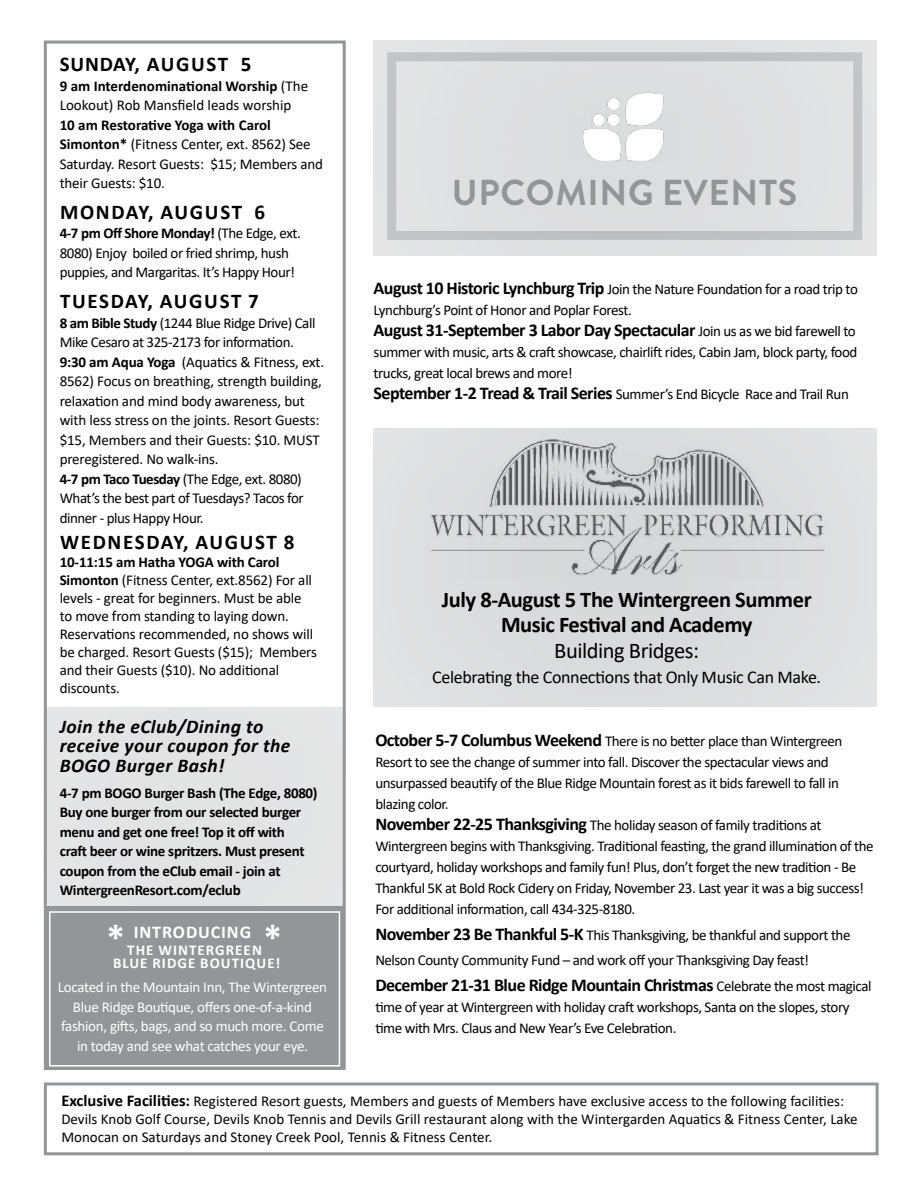
<style>
.page{position:relative;width:918px;height:1188px;background:#fff}
.page>*{position:absolute;margin:0;border:0;box-sizing:border-box;transform-origin:0 0}
.t1{font:700 37.5px "Calibri";color:#fff}
.t2{font:700 36px "Brandon Grotesque";letter-spacing:.02em;color:#939598}
.t3{font:700 22.5px/25.5px "Calibri";letter-spacing:-.02em;color:#000;text-align:center}
.t4{font:22.5px "Calibri";letter-spacing:-.02em;color:#000}
.t5{font:700 21px "Calibri";letter-spacing:.08em;color:#000}
.t6{font:italic 700 19.5px/19.5px "Calibri";letter-spacing:.02em;color:#000}
.t7{font:700 18px "Calibri";letter-spacing:-.03em;color:#000}
.t8{font:18px "Calibri";letter-spacing:-.02em;color:#000}
.t9{font:700 18px "Calibri";letter-spacing:.05em;color:#fff}
.t10{font:15px/21px "Calibri";letter-spacing:-.03em;color:#000}
.t11{font:15px/18px "Calibri";letter-spacing:-.01em;color:#000}
.t12{font:15px/18px "Calibri";color:#000}
.t13{font:700 15px/19.5px "Calibri";letter-spacing:-.02em;color:#000}
.t14{font:15px/19.5px "Calibri";letter-spacing:-.02em;color:#fff;text-align:center}
.t15{font:700 15px "Calibri";letter-spacing:.07em;color:#fff}
.s1{font-weight:700}
.s2{font-weight:700;font-size:18px}
.s3{font-weight:400;font-size:15px}
.s4{font-weight:700;font-size:16.5px}
</style>
<div class="page">
<div style="left:31px;top:695px;width:328px;height:219px;background:#fff;opacity:.75"></div>
<div style="left:361px;top:416px;width:529px;height:291px;background:#fff;opacity:.75"></div>
<div style="left:46px;top:906px;width:299px;height:164px;background:#939598"></div>
<div style="left:44px;top:40px;width:302px;height:1030px;border:3px solid #939598"></div>
<div style="left:361px;top:28px;width:529px;height:229px;background:#fff;opacity:.75"></div>
<img style="left:574px;top:91px;width:101px;height:71px">
<img style="left:426px;top:431px;width:404px;height:147px">
<div style="left:44px;top:1082px;width:835px;height:73px;border:3px solid #939598"></div>
<div style="left:49px;top:911px;width:291px;height:156px;border:2px solid #fff"></div>
<h3 class="t5" style="left:60px;top:49px;width:193px">SUNDAY, August 5</h3>
<p class="t12" style="left:60px;top:75px;width:250px;line-height:19.5px"><span class="s1">9 am Interdenominational Worship</span> (The<br>Lookout) Rob Mansfield leads worship</p>
<p class="t11" style="left:60px;top:114px;width:265px;line-height:19.5px"><span class="s1">10 am Restorative Yoga with Carol Simonton*</span> (Fitness Center, ext. 8562) See Saturday. Resort Guests: $15; Members and their Guests: $10.</p>
<h3 class="t5" style="left:60px;top:197px;width:207px">Mon day, August 6</h3>
<p class="t10" style="left:60px;top:223px;width:243px;line-height:19.5px"><span class="s1">4-7 pm Off Shore Monday!</span> (The Edge, ext.<br>8080) Enjoy boiled or fried shrimp, hush puppies, and Margaritas. It’s Happy Hour!</p>
<h3 class="t5" style="left:60px;top:286px;width:200px">Tuesday, August 7</h3>
<p class="t10" style="left:60px;top:312px;width:266px;line-height:19.5px"><span class="s1">8 am Bible Study</span> (1244 Blue Ridge Drive) Call Mike Cesaro at 325-2173 for information.<br><span class="s1">9:30 am Aqua Yoga</span> (Aquatics &amp; Fitness, ext.<br>8562) Focus on breathing, strength building, relaxation and mind body awareness, but with less stress on the joints. Resort Guests: $15, Members and their Guests: $10. MUST preregistered. No walk-ins.<br><span class="s1">4-7 pm Taco Tuesday</span> (The Edge, ext. 8080)<br>What’s the best part of Tuesdays? Tacos for dinner - plus Happy Hour.</p>
<h3 class="t5" style="left:60px;top:527px;width:88px">Wedn esday</h3>
<h3 class="t5" style="left:183px;top:527px;width:41px">, August</h3>
<h3 class="t5" style="left:284px;top:527px;width:12px">8</h3>
<p class="t11" style="left:60px;top:552px;width:259px"><span class="s1">10-11:15 am Hatha YOGA with Carol Simonton</span> (Fitness Center, ext.8562) For all levels - great for beginners. Must be able to move from standing to laying down.<br>Reservations recommended, no shows will be charged. Resort Guests ($15); Members and their Guests ($10). No additional discounts.</p>
<h3 class="t6" style="left:60px;top:716px;width:232px">Join the eClub/Dining to receive your coupon for the<br>BOGO Burger Bash!</h3>
<p class="t13" style="left:60px;top:783px;width:259px">4-7 pm BOGO Burger Bash (The Edge, 8080)<br>Buy one burger from our selected burger menu and get one free! Top it off with<br>craft beer or wine spritzers. Must present coupon from the eClub email - join at WintergreenResort.com/eclub</p>
<h1 class="t1" style="left:106px;top:912px;width:20px">*</h1>
<h1 class="t1" style="left:263px;top:912px;width:20px">*</h1>
<p class="t15" style="left:113px;top:952px;width:169px">Blue Ridge Boutique!</p>
<p class="t9" style="left:134px;top:919px;width:119px">Introducing</p>
<p class="t15" style="left:127px;top:939px;width:89px">the Wintergr</p>
<p class="t15" style="left:235px;top:939px;width:26px">een</p>
<p class="t14" style="left:58px;top:977px;width:271px">Located in the Mountain Inn, The Wintergreen Blue Ridge Boutique, offers one-of-a-kind fashion, gifts, bags, and so much more. Come in today and see what catches your eye.</p>
<h2 class="t2" style="left:452px;top:167px;width:347px">UPCOMING EVENTS</h2>
<p class="t10" style="left:374px;top:279px;width:486px"><span class="s2">August 10 Historic Lynchburg Trip</span> Join the Nature Foundation for a road trip to<br>Lynchburg’s Point of Honor and Poplar Forest.</p>
<p class="t7" style="left:374px;top:318px;width:484px">August 31-September 3 Labor Day Spectacular <span class="s3">Join us as we bid farewell to</span></p>
<p class="t10" style="left:374px;top:342px;width:485px">summer with music, arts &amp; craft showcase, chairlift rides, Cabin Jam, block party, food trucks, great local brews and more!<br><span class="s2">September 1-2 Tread &amp; Trail Series</span> Summer’s End Bicycle Race and Trail Run</p>
<h3 class="t3" style="left:442px;top:586px;width:371px">July 8-August 5 The Wintergreen Summer<br>Music Festival and Academy</h3>
<h3 class="t4" style="left:554px;top:635px;width:147px">Building Bridges:</h3>
<p class="t8" style="left:432px;top:665px;width:390px">Celebrating the Connections that Only Music Can Make.</p>
<p class="t10" style="left:375px;top:730px;width:500px"><span class="s2">October 5-7 Columbus Weekend</span> There is no better place than Wintergreen Resort to see the change of summer into fall. Discover the spectacular views and unsurpassed beautify of the Blue Ridge Mountain forest as it bids farewell to fall in blazing color.<br><span class="s2">November 22-25 Thanksgiving</span> The holiday season of family traditions at Wintergreen begins with Thanksgiving. Traditional feasting, the grand illumination of the courtyard, holiday workshops and family fun! Plus, don’t forget the new tradition - Be Thankful 5K at Bold Rock Cidery on Friday, November 23. Last year it was a big success!<br>For additional information, call 434-325-8180.</p>
<p class="t10" style="left:375px;top:922px;width:477px;line-height:25.5px"><span class="s2">November 23 Be Thankful 5-K</span> This Thanksgiving, be thankful and support the<br>Nelson County Community Fund – and work off your Thanksgiving Day feast!</p>
<p class="t7" style="left:375px;top:972px;width:498px">December 21-31 Blue Ridge Mountain Christmas <span class="s3">Celebrate the most magical</span></p>
<p class="t10" style="left:375px;top:996px;width:476px">time of year at Wintergreen with holiday craft workshops, Santa on the slopes, story time with Mrs. Claus and New Year’s Eve Celebration.</p>
<p class="t12" style="left:61px;top:1092px;width:798px"><span class="s4">Exclusive Facilities:</span> Registered Resort guests, Members and guests of Members have exclusive access to the following facilities:<br>Devils Knob Golf Course, Devils Knob Tennis and Devils Grill restaurant along with the Wintergarden Aquatics &amp; Fitness Center, Lake<br>Monocan on Saturdays and Stoney Creek Pool, Tennis &amp; Fitness Center.</p>
</div>
